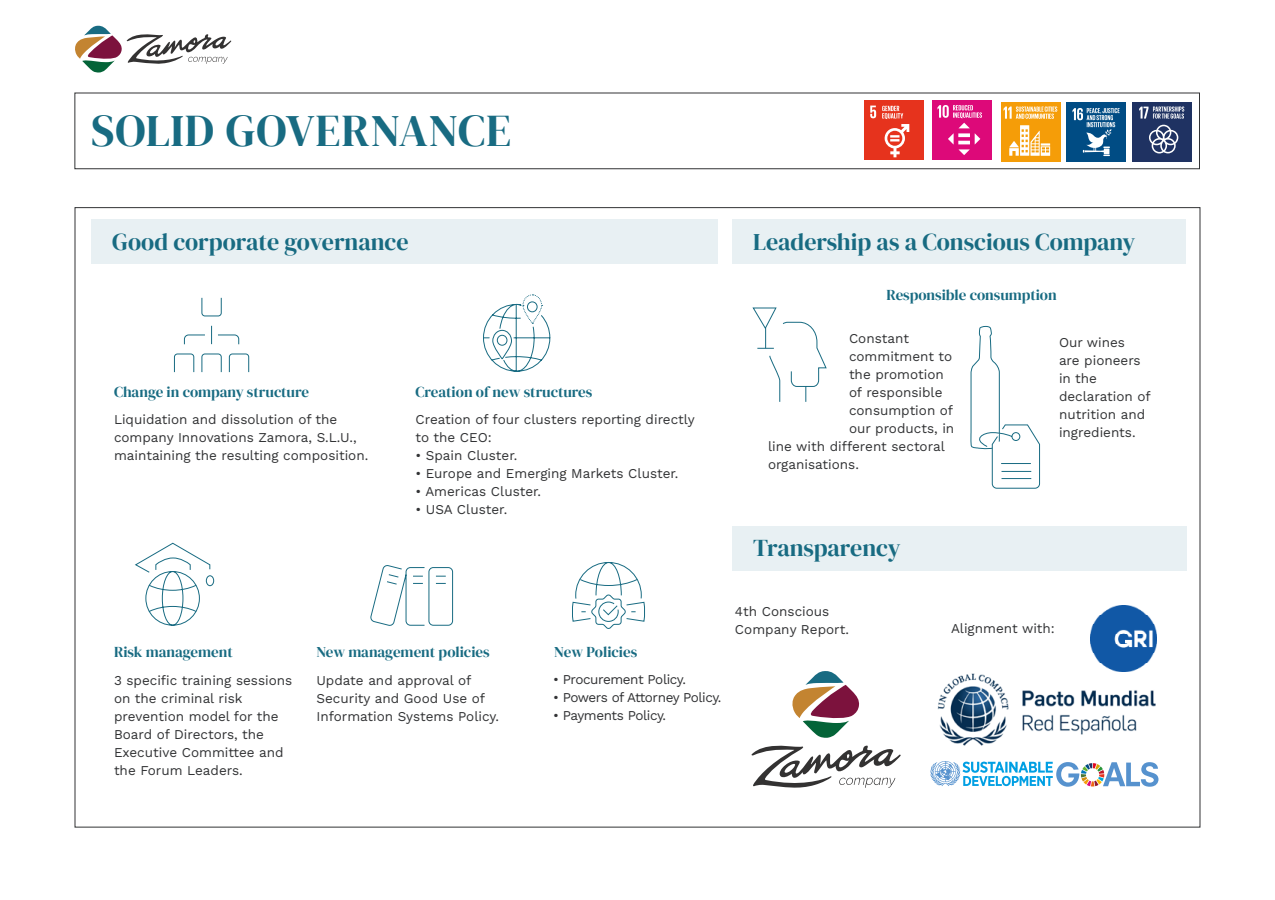
<style>
.page{position:relative;width:1275px;height:900px;background:#fff}
.page>*{position:absolute;margin:0;border:0;box-sizing:border-box;transform-origin:0 0}
.t1{font:45px "DM Serif Display";letter-spacing:.02em;color:#186b82}
.t2{font:24px "DM Serif Display";color:#186b82}
.t3{font:15px "DM Serif Display";color:#186b82}
.t4{font:13.5px/18px "Work Sans";color:#323335}
.t5{font:13.5px "Work Sans";letter-spacing:-.03em;color:#323335}
.t6{font:13.5px "Work Sans";letter-spacing:-.04em;color:#323335}
</style>
<div class="page">
<div style="left:75px;top:207px;width:1125px;height:620px;background:#fff;border:1px solid #323335"></div>
<div style="left:75px;top:93px;width:1125px;height:76px;background:#fff;border:1px solid #323335"></div>
<svg style="left:75px;top:26px;width:156px;height:47px"></svg>
<div style="left:92px;top:219px;width:626px;height:45px;background:#e8f0f3"></div>
<div style="left:732px;top:219px;width:453px;height:45px;background:#e8f0f3"></div>
<div style="left:732px;top:526px;width:454px;height:45px;background:#e8f0f3"></div>
<img style="left:937px;top:673px;width:219px;height:73px">
<svg style="left:751px;top:671px;width:150px;height:117px"></svg>
<svg style="left:970px;top:326px;width:70px;height:163px"></svg>
<svg style="left:752px;top:307px;width:75px;height:95px"></svg>
<svg style="left:483px;top:294px;width:68px;height:78px"></svg>
<svg style="left:174px;top:297px;width:76px;height:76px"></svg>
<svg style="left:572px;top:562px;width:73px;height:67px"></svg>
<svg style="left:135px;top:542px;width:79px;height:84px"></svg>
<svg style="left:370px;top:565px;width:83px;height:61px"></svg>
<div style="left:1001px;top:102px;width:60px;height:60px;background:#f59d08"></div>
<div style="left:1066px;top:102px;width:60px;height:60px;background:#004c84"></div>
<div style="left:1132px;top:102px;width:60px;height:60px;background:#1f3262"></div>
<div style="left:932px;top:100px;width:60px;height:60px;background:#dd0979"></div>
<div style="left:864px;top:100px;width:60px;height:60px;background:#e6331d"></div>
<svg style="left:870px;top:106px;width:39px;height:51px"></svg>
<svg style="left:1073px;top:108px;width:47px;height:48px"></svg>
<svg style="left:937px;top:105px;width:45px;height:50px"></svg>
<svg style="left:1004px;top:106px;width:53px;height:50px"></svg>
<svg style="left:1139px;top:106px;width:45px;height:47px"></svg>
<img style="left:1091px;top:606px;width:66px;height:66px">
<svg style="left:930px;top:761px;width:228px;height:26px"></svg>
<h1 class="t1" style="left:91px;top:104px;width:422px">SOLID GOVERNANCE</h1>
<h2 class="t2" style="left:112px;top:228px;width:298px">Good corporate governance</h2>
<p class="t3" style="left:114px;top:383px;width:197px">Change in company structure</p>
<p class="t4" style="left:114px;top:410px;width:256px">Liquidation and dissolution of the company Innovations Zamora, S.L.U., maintaining the resulting composition.</p>
<p class="t3" style="left:416px;top:384px;width:178px">Creation of new structures</p>
<p class="t4" style="left:416px;top:410px;width:281px">Creation of four clusters reporting directly to the CEO:</p>
<p class="t4" style="left:416px;top:446px;width:103px">• Spain Cluster.</p>
<p class="t4" style="left:416px;top:464px;width:265px">• Europe and Emerging Markets Cluster.</p>
<p class="t4" style="left:416px;top:482px;width:127px">• Americas Cluster.</p>
<p class="t4" style="left:416px;top:500px;width:93px">• USA Cluster.</p>
<h2 class="t2" style="left:753px;top:228px;width:384px">Leadership as a Conscious Company</h2>
<p class="t3" style="left:886px;top:286px;width:172px">Responsible consumption</p>
<p class="t4" style="left:849px;top:329px;width:62px">Constant</p>
<p class="t4" style="left:849px;top:347px;width:105px">commitment to</p>
<p class="t4" style="left:849px;top:365px;width:96px">the promotion</p>
<p class="t4" style="left:849px;top:383px;width:95px">of responsible</p>
<p class="t4" style="left:849px;top:401px;width:106px">consumption of</p>
<p class="t4" style="left:849px;top:419px;width:107px">our products, in</p>
<p class="t4" style="left:768px;top:437px;width:178px">line with different sectoral</p>
<p class="t4" style="left:768px;top:455px;width:92px">organisations.</p>
<h2 class="t2" style="left:753px;top:534px;width:149px">Transparency</h2>
<p class="t4" style="left:1059px;top:333px;width:93px">Our wines<br>are pioneers in the declaration of nutrition and ingredients.</p>
<p class="t3" style="left:114px;top:643px;width:120px">Risk management</p>
<p class="t4" style="left:114px;top:670px;width:180px">3 specific training sessions on the criminal risk prevention model for the<br>Board of Directors, the<br>Executive Committee and the Forum Leaders.</p>
<p class="t3" style="left:316px;top:643px;width:175px">New management policies</p>
<p class="t3" style="left:554px;top:643px;width:85px">New Policies</p>
<p class="t4" style="left:316px;top:670px;width:184px">Update and approval of<br>Security and Good Use of<br>Information Systems Policy.</p>
<p class="t5" style="left:553px;top:669px;width:134px">• Procurement Policy.</p>
<p class="t6" style="left:553px;top:687px;width:170px">• Powers of Attorney Policy.</p>
<p class="t5" style="left:553px;top:705px;width:115px">• Payments Policy.</p>
<p class="t4" style="left:735px;top:602px;width:116px">4th Conscious<br>Company Report.</p>
<p class="t4" style="left:951px;top:618px;width:105px">Alignment with:</p>
</div>
